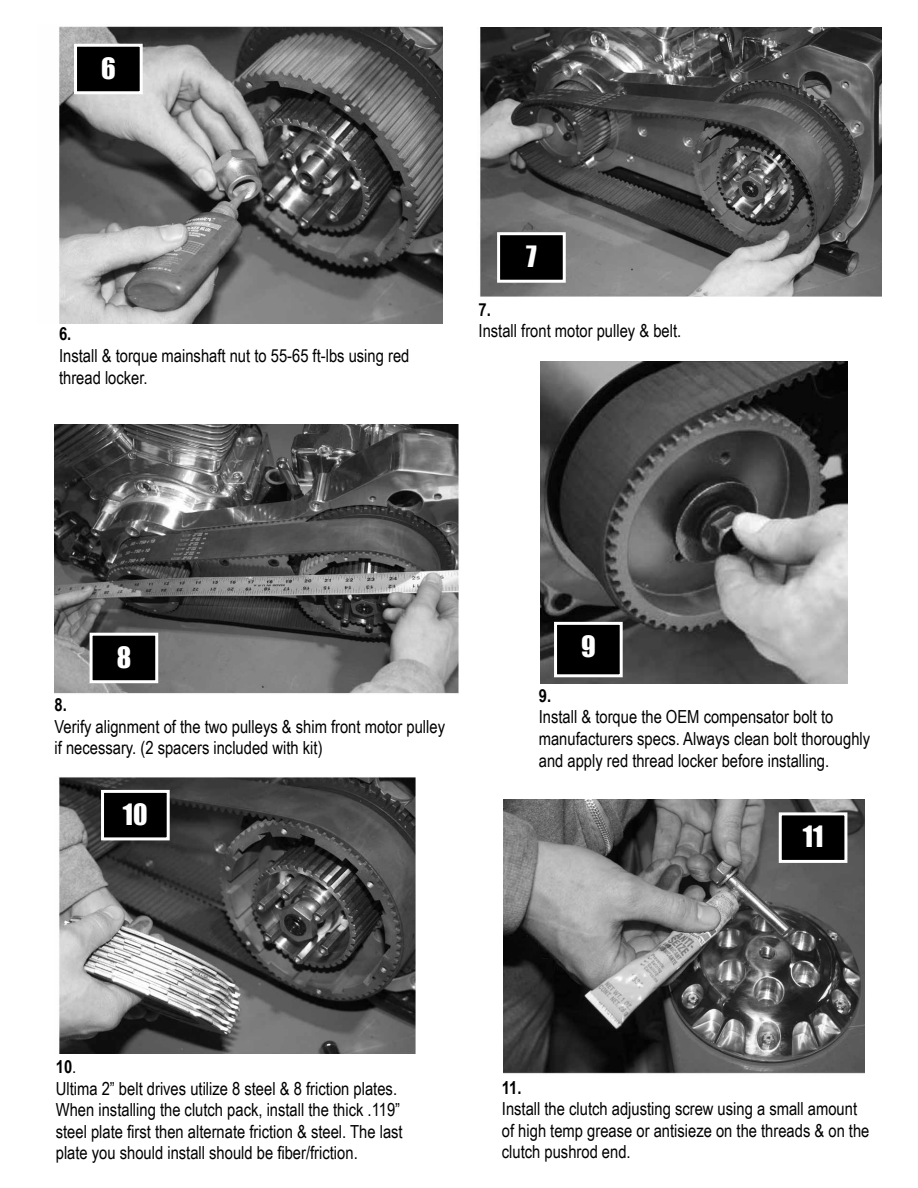
<style>
.page{position:relative;width:918px;height:1188px;background:#fff}
.page>*{position:absolute;margin:0;border:0;box-sizing:border-box;transform-origin:0 0}
.t1{font:27px "Impact";color:#fff}
.t2{font:18px/21.6px "Arial Narrow";color:#000}
.t3{font:700 18px "Arial Narrow";color:#000}
.s1{font-weight:700}
</style>
<div class="page">
<img style="left:59px;top:777px;width:356px;height:277px">
<img style="left:480px;top:27px;width:402px;height:270px">
<div style="left:499px;top:234px;width:65px;height:47px;background:#000"></div>
<div style="left:497px;top:232px;width:69px;height:51px;border:3px solid #fff"></div>
<img style="left:54px;top:424px;width:405px;height:270px">
<div style="left:91px;top:634px;width:66px;height:48px;background:#000"></div>
<div style="left:90px;top:633px;width:68px;height:50px;border:3px solid #fff"></div>
<div style="left:103px;top:791px;width:65px;height:48px;background:#000"></div>
<div style="left:101px;top:790px;width:69px;height:50px;border:3px solid #fff"></div>
<img style="left:504px;top:799px;width:360px;height:275px">
<div style="left:780px;top:814px;width:66px;height:47px;background:#000"></div>
<div style="left:779px;top:812px;width:68px;height:51px;border:3px solid #fff"></div>
<img style="left:59px;top:26px;width:383px;height:297px">
<div style="left:76px;top:45px;width:65px;height:48px;background:#000"></div>
<div style="left:74px;top:44px;width:69px;height:50px;border:3px solid #fff"></div>
<img style="left:541px;top:361px;width:306px;height:323px">
<div style="left:556px;top:623px;width:65px;height:53px;background:#000"></div>
<div style="left:554px;top:622px;width:69px;height:55px;border:3px solid #fff"></div>
<h1 class="t1" style="left:101px;top:47px;width:16px">6</h1>
<p class="t3" style="left:59px;top:320px;width:14px">6.</p>
<p class="t2" style="left:59px;top:344px;width:352px">Install &amp; torque mainshaft nut to 55-65 ft-lbs using red thread locker.</p>
<h1 class="t1" style="left:526px;top:236px;width:12px">7</h1>
<p class="t3" style="left:479px;top:296px;width:14px">7.</p>
<p class="t2" style="left:479px;top:319px;width:204px">Install front motor pulley &amp; belt.</p>
<h1 class="t1" style="left:117px;top:636px;width:16px">8</h1>
<p class="t3" style="left:55px;top:691px;width:14px">8.</p>
<p class="t2" style="left:55px;top:715px;width:392px">Verify alignment of the two pulleys &amp; shim front motor pulley if necessary. (2 spacers included with kit)</p>
<h1 class="t1" style="left:123px;top:793px;width:26px">10</h1>
<h1 class="t1" style="left:581px;top:625px;width:16px">9</h1>
<p class="t3" style="left:539px;top:682px;width:14px">9.</p>
<p class="t2" style="left:539px;top:706px;width:333px">Install &amp; torque the OEM compensator bolt to manufacturers specs. Always clean bolt thoroughly and apply red thread locker before installing.</p>
<h1 class="t1" style="left:803px;top:816px;width:22px">11</h1>
<p class="t2" style="left:56px;top:1055px;width:348px"><span class="s1">10</span>.<br>Ultima 2” belt drives utilize 8 steel &amp; 8 friction plates.<br>When installing the clutch pack, install the thick .119” steel plate first then alternate friction &amp; steel. The last plate you should install should be fiber/friction.</p>
<p class="t3" style="left:502px;top:1074px;width:21px">11.</p>
<p class="t2" style="left:502px;top:1097px;width:369px">Install the clutch adjusting screw using a small amount of high temp grease or antisieze on the threads &amp; on the clutch pushrod end.</p>
</div>
